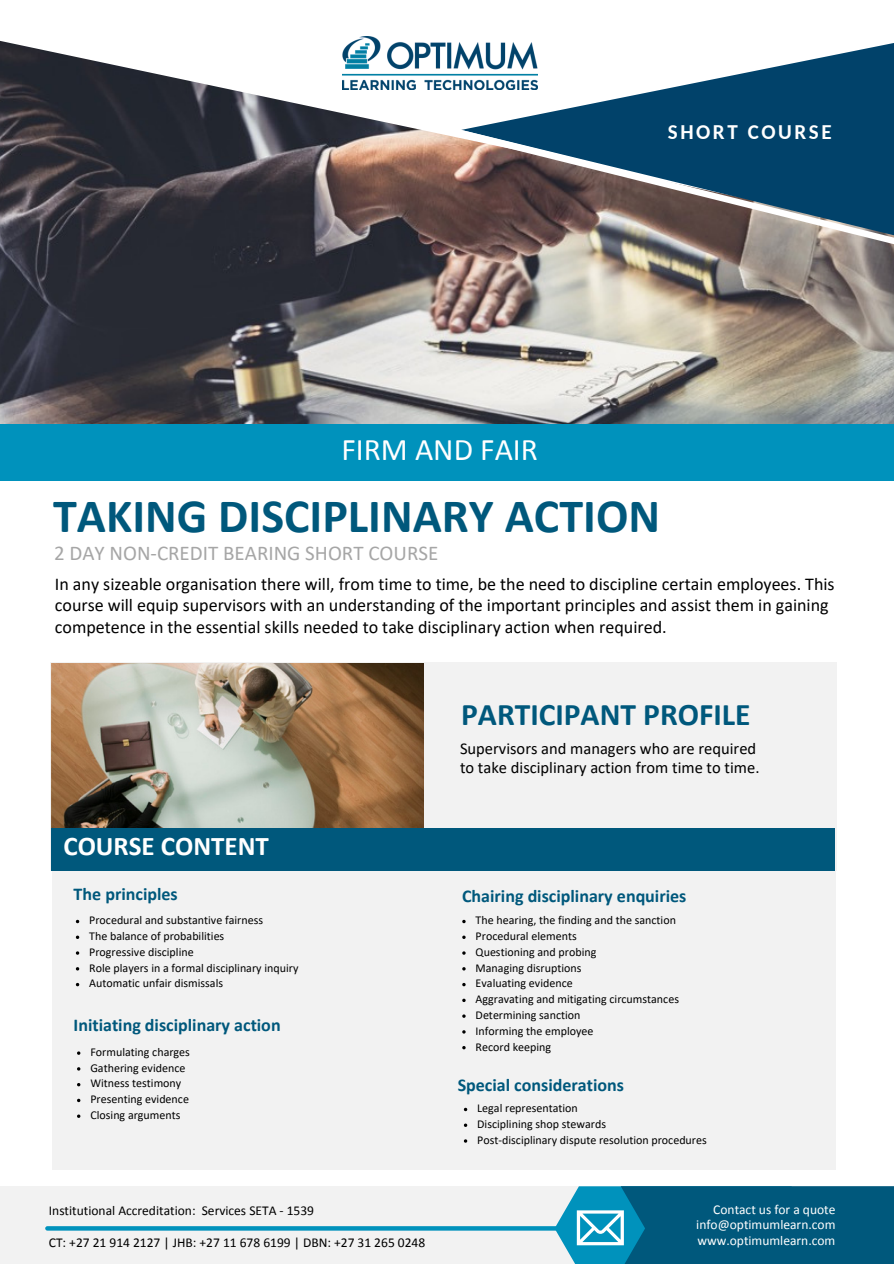
<style>
.page{position:relative;width:894px;height:1264px;background:#fff}
.page>*{position:absolute;margin:0;border:0;box-sizing:border-box;transform-origin:0 0}
.t1{font:700 48px "Calibri";color:#00587c}
.t2{font:700 31.5px "Calibri";color:#00587c}
.t3{font:31.5px "Calibri";color:#fff}
.t4{font:700 27px "Calibri";color:#fff}
.t5{font:21px "Calibri";color:#a6a6a6}
.t6{font:700 21px "Carlito";letter-spacing:.125em;color:#fff}
.t7{font:18px/21.5px "Calibri";color:#000}
.t8{font:700 18px "Calibri";color:#00587c}
.t9{font:16.5px/19.2px "Calibri";color:#000}
.t10{font:13.5px "Calibri";color:#000}
.t11{font:13.5px "Calibri";color:#fff}
.t12{font:12px "Calibri";color:#000}
</style>
<div class="page">
<div style="left:50px;top:662px;width:786px;height:209px;background:#f2f2f2"></div>
<img style="left:51px;top:663px;width:372px;height:165px">
<div style="left:0;top:1186px;width:893px;height:77px;background:#f2f2f2"></div>
<svg style="left:45px;top:1226px;width:527px;height:4px;background:#0a96be"></svg>
<svg style="left:554px;top:1186px;width:339px;height:77px;background:#116c8f"></svg>
<div style="left:52px;top:863px;width:783px;height:306px;background:#f2f2f2"></div>
<div style="left:51px;top:828px;width:783px;height:42px;background:#00587c"></div>
<img style="left:0;top:231px;width:893px;height:193px">
<div style="left:0;top:424px;width:893px;height:56px;background:#0092bc"></div>
<svg style="left:0;top:36px;width:375px;height:195px"></svg>
<svg style="left:537px;top:43px;width:356px;height:66px"></svg>
<svg style="left:375px;top:109px;width:518px;height:149px;background:#53626f"></svg>
<img style="left:342px;top:37px;width:195px;height:53px">
<svg style="left:76px;top:935px;width:3px;height:4px"></svg>
<p class="t6" style="left:667px;top:123px;width:165px">SHORT COURSE</p>
<p class="t3" style="left:341px;top:436px;width:198px">FIRM AND FAIR</p>
<p class="t1" style="left:53px;top:496px;width:608px">TAKING DISCIPLINARY ACTION</p>
<p class="t5" style="left:54px;top:544px;width:386px">2 DAY NON-CREDIT BEARING SHORT COURSE</p>
<p class="t7" style="left:55px;top:574px;width:781px">In any sizeable organisation there will, from time to time, be the need to discipline certain employees. This course will equip supervisors with an understanding of the important principles and assist them in gaining competence in the essential skills needed to take disciplinary action when required.</p>
<p class="t4" style="left:63px;top:835px;width:207px">COURSE CONTENT</p>
<p class="t8" style="left:74px;top:886px;width:106px">The principles</p>
<p class="t12" style="left:89px;top:915px;width:175px">Procedural and substantive fairness</p>
<p class="t12" style="left:89px;top:931px;width:137px">The balance of probabilities</p>
<p class="t12" style="left:89px;top:946px;width:106px">Progressive discipline</p>
<p class="t12" style="left:89px;top:962px;width:211px">Role players in a formal disciplinary inquiry</p>
<p class="t12" style="left:89px;top:978px;width:135px">Automatic unfair dismissals</p>
<p class="t8" style="left:74px;top:1017px;width:208px">Initiating disciplinary action</p>
<p class="t12" style="left:90px;top:1046px;width:101px">Formulating charges</p>
<p class="t12" style="left:90px;top:1062px;width:96px">Gathering evidence</p>
<p class="t12" style="left:90px;top:1078px;width:92px">Witness testimony</p>
<p class="t12" style="left:90px;top:1094px;width:100px">Presenting evidence</p>
<p class="t12" style="left:90px;top:1109px;width:92px">Closing arguments</p>
<p class="t10" style="left:49px;top:1204px;width:267px">Institutional Accreditation: Services SETA - 1539</p>
<p class="t10" style="left:49px;top:1236px;width:378px">CT: +27 21 914 2127 | JHB: +27 11 678 6199 | DBN: +27 31 265 0248</p>
<p class="t2" style="left:461px;top:701px;width:291px">PARTICIPANT PROFILE</p>
<p class="t9" style="left:460px;top:740px;width:301px">Supervisors and managers who are required to take disciplinary action from time to time.</p>
<p class="t8" style="left:462px;top:888px;width:226px">Chairing disciplinary enquiries</p>
<p class="t12" style="left:475px;top:915px;width:202px">The hearing, the finding and the sanction</p>
<p class="t12" style="left:475px;top:931px;width:103px">Procedural elements</p>
<p class="t12" style="left:475px;top:946px;width:122px">Questioning and probing</p>
<p class="t12" style="left:475px;top:962px;width:107px">Managing disruptions</p>
<p class="t12" style="left:475px;top:978px;width:99px">Evaluating evidence</p>
<p class="t12" style="left:475px;top:994px;width:205px">Aggravating and mitigating circumstances</p>
<p class="t12" style="left:475px;top:1009px;width:106px">Determining sanction</p>
<p class="t12" style="left:475px;top:1025px;width:119px">Informing the employee</p>
<p class="t12" style="left:475px;top:1041px;width:77px">Record keeping</p>
<p class="t8" style="left:457px;top:1077px;width:168px">Special considerations</p>
<p class="t12" style="left:477px;top:1103px;width:102px">Legal representation</p>
<p class="t12" style="left:477px;top:1119px;width:130px">Disciplining shop stewards</p>
<p class="t12" style="left:477px;top:1134px;width:231px">Post-disciplinary dispute resolution procedures</p>
<p class="t11" style="left:713px;top:1203px;width:124px">Contact us for a quote</p>
<p class="t11" style="left:696px;top:1219px;width:141px">info@optimumlearn.com</p>
<p class="t11" style="left:697px;top:1234px;width:139px">www.optimumlearn.com</p>
</div>
